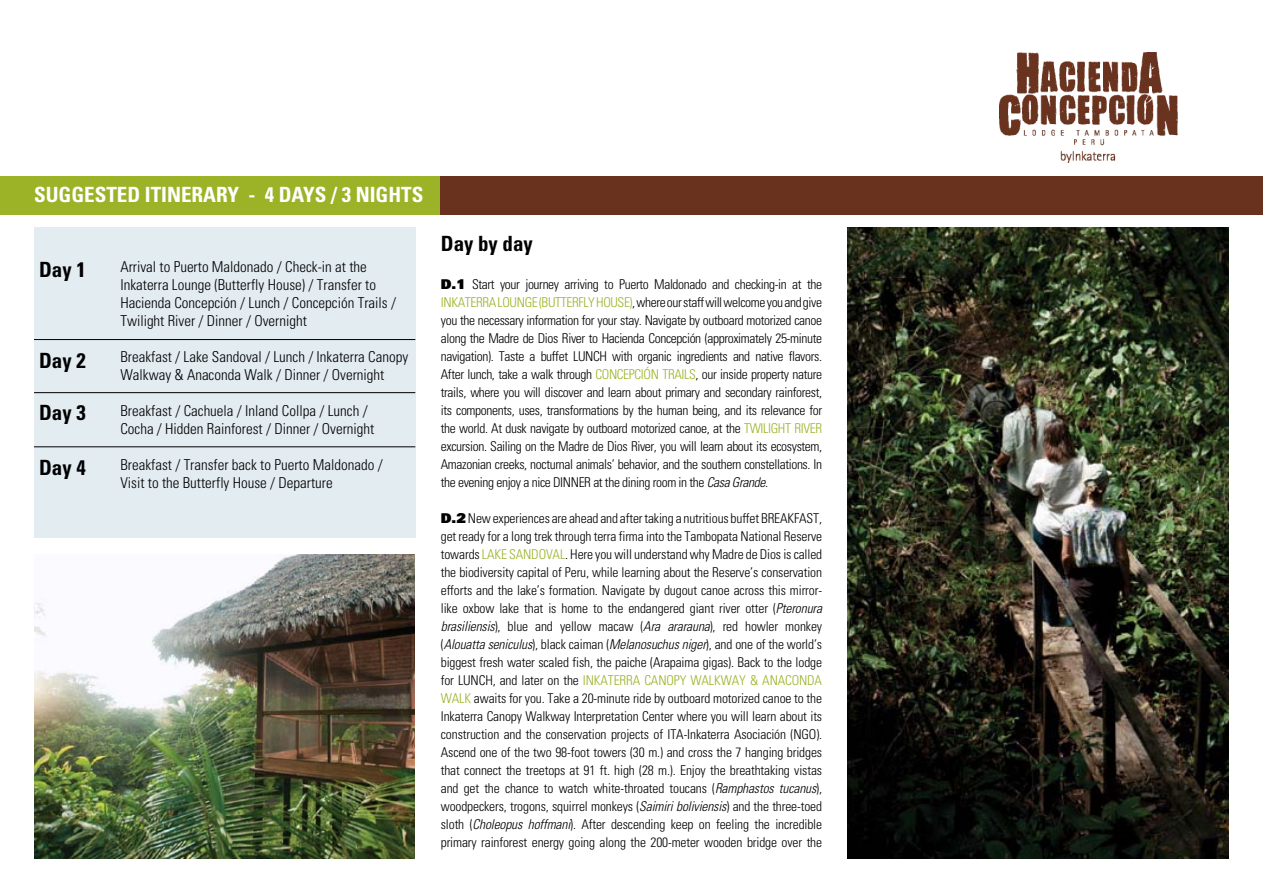
<style>
.page{position:relative;width:1263px;height:893px;background:#fff}
.page>*{position:absolute;margin:0;border:0;box-sizing:border-box;transform-origin:0 0}
.t1{font:700 condensed 21px "Univers LT Std";color:#fff}
.t2{font:700 condensed 21px "Univers LT Std";color:#000}
.t3{font:300 condensed 15px/18px "Univers LT Std";color:#000}
.t4{font:300 condensed 13.5px/18px "Univers LT Std";letter-spacing:-.02em;color:#000;text-align:justify}
.s1{font-family:"Univers LT Std X Black";font-weight:400;font-stretch:normal}
.s2{color:#9cb227}
.s3{font-style:italic}
</style>
<div class="page">
<div style="left:34px;top:228px;width:381px;height:310px;background:#e2ecf1"></div>
<hr style="left:34px;top:339px;width:381px;height:1px;background:#000">
<hr style="left:34px;top:392px;width:381px;height:1px;background:#000">
<hr style="left:34px;top:446px;width:381px;height:1px;background:#000">
<img style="left:34px;top:555px;width:381px;height:304px">
<img style="left:848px;top:228px;width:381px;height:631px">
<div style="left:0;top:176px;width:1263px;height:39px;background:#9cb227"></div>
<img style="left:999px;top:52px;width:178px;height:111px">
<div style="left:441px;top:176px;width:822px;height:39px;background:#69321f"></div>
<h1 class="t1" style="left:34px;top:182px;width:391px">SUGGESTED ITINERARY - 4 DAYS / 3 NIGHTS</h1>
<h1 class="t2" style="left:39px;top:256px;width:48px">Day 1</h1>
<h1 class="t2" style="left:39px;top:348px;width:48px">Day 2</h1>
<h1 class="t2" style="left:39px;top:399px;width:48px">Day 3</h1>
<h1 class="t2" style="left:39px;top:454px;width:48px">Day 4</h1>
<p class="t3" style="left:120px;top:258px;width:277px">Arrival to Puerto Maldonado / Check-in at the Inkaterra Lounge (Butterfly House) / Transfer to Hacienda Concepción / Lunch / Concepción Trails / Twilight River / Dinner / Overnight</p>
<p class="t3" style="left:120px;top:348px;width:289px">Breakfast / Lake Sandoval / Lunch / Inkaterra Canopy<br>Walkway &amp; Anaconda Walk / Dinner / Overnight</p>
<p class="t3" style="left:120px;top:402px;width:256px">Breakfast / Cachuela / Inland Collpa / Lunch /<br>Cocha / Hidden Rainforest / Dinner / Overnight</p>
<p class="t3" style="left:120px;top:456px;width:264px">Breakfast / Transfer back to Puerto Maldonado /<br>Visit to the Butterfly House / Departure</p>
<h1 class="t2" style="left:441px;top:231px;width:94px">Day by day</h1>
<p class="t4" style="left:441px;top:276px;width:383px"><span class="s1">D.1</span> Start your journey arriving to Puerto Maldonado and checking-in at the <span class="s2">INKATERRA LOUNGE (BUTTERFLY HOUSE)</span>, where our staff will welcome you and give you the necessary information for your stay. Navigate by outboard motorized canoe along the Madre de Dios River to Hacienda Concepción (approximately 25-minute navigation). Taste a buffet LUNCH with organic ingredients and native flavors.<br>After lunch, take a walk through <span class="s2">CONCEPCIÓN TRAILS</span>, our inside property nature trails, where you will discover and learn about primary and secondary rainforest, its components, uses, transformations by the human being, and its relevance for the world. At dusk navigate by outboard motorized canoe, at the <span class="s2">TWILIGHT RIVER </span>excursion. Sailing on the Madre de Dios River, you will learn about its ecosystem, Amazonian creeks, nocturnal animals’ behavior, and the southern constellations. In the evening enjoy a nice DINNER at the dining room in the <span class="s3">Casa Grande.</span></p>
<p class="t4" style="left:441px;top:510px;width:383px"><span class="s1">D.2</span> New experiences are ahead and after taking a nutritious buffet BREAKFAST, get ready for a long trek through terra firma into the Tambopata National Reserve towards <span class="s2">LAKE SANDOVAL</span>. Here you will understand why Madre de Dios is called the biodiversity capital of Peru, while learning about the Reserve’s conservation efforts and the lake’s formation. Navigate by dugout canoe across this mirror&shy;like oxbow lake that is home to the endangered giant river otter (<span class="s3">Pteronura brasiliensis</span>), blue and yellow macaw (<span class="s3">Ara ararauna</span>), red howler monkey (<span class="s3">Alouatta seniculus</span>), black caiman (<span class="s3">Melanosuchus niger</span>), and one of the world’s biggest fresh water scaled fish, the paiche (Arapaima gigas). Back to the lodge for LUNCH, and later on the <span class="s2">INKATERRA CANOPY WALKWAY &amp; ANACONDA WALK</span> awaits for you. Take a 20-minute ride by outboard motorized canoe to the Inkaterra Canopy Walkway Interpretation Center where you will learn about its construction and the conservation projects of ITA-Inkaterra Asociación (NGO).<br>Ascend one of the two 98-foot towers (30 m.) and cross the 7 hanging bridges that connect the treetops at 91 ft. high (28 m.). Enjoy the breathtaking vistas and get the chance to watch white-throated toucans (<span class="s3">Ramphastos tucanus</span>), woodpeckers, trogons, squirrel monkeys (<span class="s3">Saimiri boliviensis</span>) and the three-toed sloth (<span class="s3">Choleopus hoffmani</span>). After descending keep on feeling the incredible primary rainforest energy going along the 200-meter wooden bridge over the</p>
</div>
